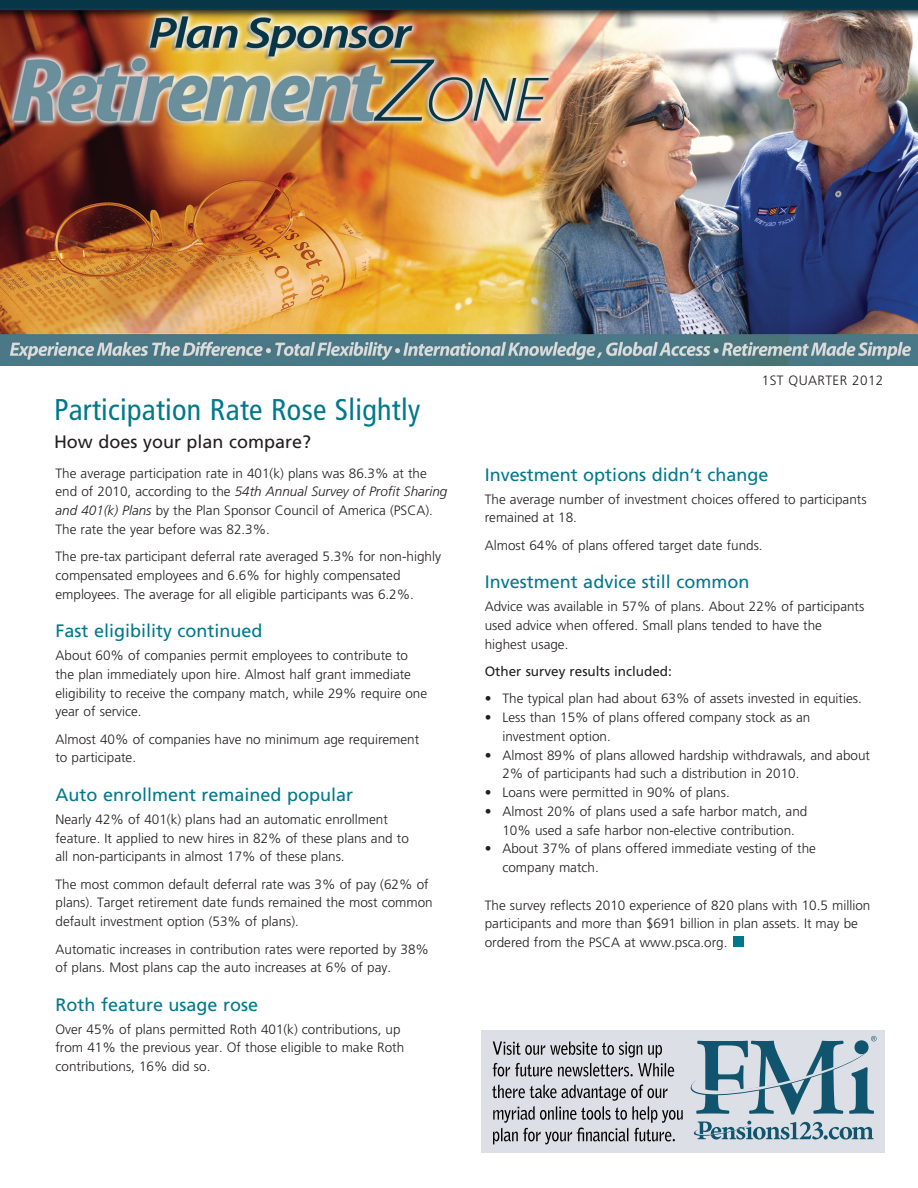
<style>
.page{position:relative;width:918px;height:1188px;background:#fff}
.page>*{position:absolute;margin:0;border:0;box-sizing:border-box;transform-origin:0 0}
.story_title{font:condensed 30px "Frutiger LT Std";letter-spacing:.01em;color:#00788b}
.story_subheads{font:18px "Frutiger";color:#00788b}
.story_subheads-2{font:18px "Frutiger";color:#231f20}
.Body_Copy{font:300 13.5px/18.8px "Frutiger";color:#231f20}
.bullets{font:300 13.5px/18.8px "Frutiger";color:#231f20}
.Body_Copy-2{font:13.5px "Frutiger";color:#231f20}
.t1{font:300 13.5px "Frutiger LT Std";letter-spacing:.03em;color:#231f20}
.s1{font-style:italic}
</style>
<div class="page">
<div style="left:733px;top:936px;width:11px;height:11px;background:#00788b"></div>
<img style="left:0;top:0;width:918px;height:365px">
<div style="left:482px;top:1030px;width:403px;height:123px;background:#dce0e6"></div>
<svg style="left:493px;top:1041px;width:181px;height:36px"></svg>
<svg style="left:492px;top:1084px;width:191px;height:60px"></svg>
<svg style="left:694px;top:1121px;width:180px;height:19px"></svg>
<svg style="left:690px;top:1036px;width:187px;height:79px"></svg>
<p class="story_title" style="left:54px;top:392px;width:368px">Participation Rate Rose Slightly</p>
<p class="story_subheads-2" style="left:54px;top:431px;width:259px">How does your plan compare?</p>
<p class="Body_Copy" style="left:56px;top:463px;width:393px">The average participation rate in 401(k) plans was 86.3% at the end of 2010, according to the <span class="s1">54th Annual Survey of Profit Sharing and 401(k) Plans</span> by the Plan Sponsor Council of America (PSCA).<br>The rate the year before was 82.3%.</p>
<p class="Body_Copy" style="left:56px;top:547px;width:387px">The pre-tax participant deferral rate averaged 5.3% for non-highly compensated employees and 6.6% for highly compensated employees. The average for all eligible participants was 6.2%.</p>
<p class="story_subheads" style="left:56px;top:620px;width:209px">Fast eligibility continued</p>
<p class="Body_Copy" style="left:56px;top:646px;width:373px">About 60% of companies permit employees to contribute to the plan immediately upon hire. Almost half grant immediate eligibility to receive the company match, while 29% require one year of service.</p>
<p class="Body_Copy" style="left:56px;top:730px;width:365px">Almost 40% of companies have no minimum age requirement to participate.</p>
<p class="story_subheads" style="left:56px;top:784px;width:299px">Auto enrollment remained popular</p>
<p class="Body_Copy" style="left:56px;top:810px;width:355px">Nearly 42% of 401(k) plans had an automatic enrollment feature. It applied to new hires in 82% of these plans and to all non-participants in almost 17% of these plans.</p>
<p class="Body_Copy" style="left:56px;top:875px;width:379px">The most common default deferral rate was 3% of pay (62% of plans). Target retirement date funds remained the most common default investment option (53% of plans).</p>
<p class="Body_Copy" style="left:56px;top:939px;width:375px">Automatic increases in contribution rates were reported by 38% of plans. Most plans cap the auto increases at 6% of pay.</p>
<p class="story_subheads" style="left:56px;top:994px;width:204px">Roth feature usage rose</p>
<p class="Body_Copy" style="left:56px;top:1020px;width:350px">Over 45% of plans permitted Roth 401(k) contributions, up from 41% the previous year. Of those eligible to make Roth contributions, 16% did so.</p>
<p class="t1" style="left:762px;top:373px;width:123px">1ST QUARTER 2012</p>
<p class="story_subheads" style="left:485px;top:464px;width:285px">Investment options didn’t change</p>
<p class="Body_Copy" style="left:485px;top:490px;width:383px">The average number of investment choices offered to participants remained at 18.</p>
<p class="Body_Copy" style="left:485px;top:536px;width:279px">Almost 64% of plans offered target date funds.</p>
<p class="story_subheads" style="left:485px;top:571px;width:266px">Investment advice still common</p>
<p class="Body_Copy" style="left:485px;top:597px;width:381px">Advice was available in 57% of plans. About 22% of participants used advice when offered. Small plans tended to have the highest usage.</p>
<p class="Body_Copy-2" style="left:485px;top:663px;width:189px">Other survey results included:</p>
<p class="bullets" style="left:485px;top:689px;width:379px">• The typical plan had about 63% of assets invested in equities.</p>
<p class="bullets" style="left:502px;top:708px;width:309px;text-indent:-18px">• Less than 15% of plans offered company stock as an investment option.</p>
<p class="bullets" style="left:502px;top:746px;width:369px;text-indent:-18px">• Almost 89% of plans allowed hardship withdrawals, and about<br>2% of participants had such a distribution in 2010.</p>
<p class="bullets" style="left:485px;top:783px;width:246px">• Loans were permitted in 90% of plans.</p>
<p class="bullets" style="left:485px;top:802px;width:324px;text-align:center">• Almost 20% of plans used a safe harbor match, and<br>10% used a safe harbor non-elective contribution.</p>
<p class="bullets" style="left:502px;top:839px;width:315px;text-indent:-18px">• About 37% of plans offered immediate vesting of the company match.</p>
<p class="Body_Copy" style="left:485px;top:896px;width:387px">The survey reflects 2010 experience of 820 plans with 10.5 million participants and more than $691 billion in plan assets. It may be ordered from the PSCA at www.psca.org.</p>
</div>
